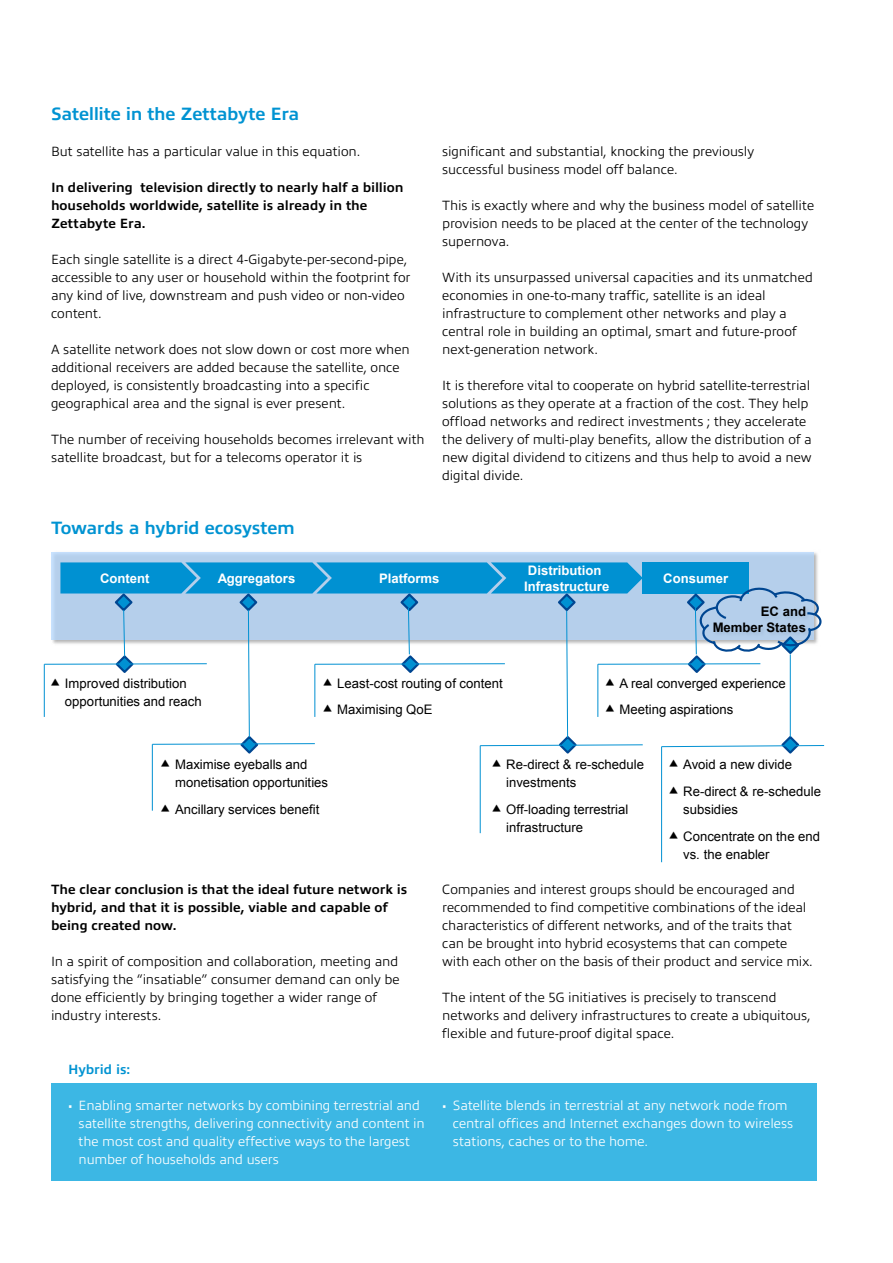
<style>
.page{position:relative;width:893px;height:1263px;background:#fff}
.page>*{position:absolute;margin:0;border:0;box-sizing:border-box;transform-origin:0 0}
.t1{font:19.65px "Arial";letter-spacing:-.005em;color:#000}
.t2{font:700 19.65px "Arial";color:#000}
.t3{font:700 18px "SES Allumi";letter-spacing:-.015em;color:#0093d2}
.t4{font:300 13.5px/18px "SES Allumi";letter-spacing:-.005em;color:#000}
.t5{font:300 13.5px/18px "SES Allumi";letter-spacing:-.005em;color:#fff}
.t6{font:700 13.5px/18px "SES Allumi";color:#000}
.t7{font:700 13.5px "SES Allumi";letter-spacing:-.005em;color:#0093d2}
.t8{font:13.05px/26.7px "Arial";color:#000}
.t9{font:700 13.05px/15.8px "Arial";color:#fff;text-align:center}
.t10{font:700 13.05px/15.8px "Arial";letter-spacing:.005em;color:#000;text-align:right}
.t11{font:10.95px "Arial";color:#000}
</style>
<div class="page">
<div style="left:51px;top:1083px;width:765px;height:97px;background:#3cb7e4"></div>
<div style="left:52px;top:552px;width:762px;height:87px;background:#b5cfeb"></div>
<hr style="left:152px;top:744px;width:1px;height:67px;background:#0090d2">
<hr style="left:480px;top:746px;width:1px;height:87px;background:#0090d2">
<hr style="left:661px;top:747px;width:1px;height:115px;background:#0090d2">
<svg style="left:43px;top:562px;width:782px;height:205px"></svg>
<h2 class="t3" style="left:51px;top:101px;width:250px">Satellite in the Zettabyte Era</h2>
<p class="t4" style="left:51px;top:141px;width:311px">But satellite has a particular value in this equation.</p>
<p class="t6" style="left:51px;top:177px;width:354px">In delivering television directly to nearly half a billion households worldwide, satellite is already in the<br>Zettabyte Era.</p>
<p class="t4" style="left:51px;top:249px;width:361px">Each single satellite is a direct 4-Gigabyte-per-second-pipe, accessible to any user or household within the footprint for any kind of live, downstream and push video or non-video content.</p>
<p class="t4" style="left:51px;top:339px;width:360px">A satellite network does not slow down or cost more when additional receivers are added because the satellite, once deployed, is consistently broadcasting into a specific geographical area and the signal is ever present.</p>
<p class="t4" style="left:51px;top:429px;width:375px">The number of receiving households becomes irrelevant with satellite broadcast, but for a telecoms operator it is</p>
<h1 class="t2" style="left:98px;top:429px;width:337px">An opportunity to transcend access</h1>
<p class="t4" style="left:442px;top:141px;width:313px">significant and substantial, knocking the previously successful business model off balance.</p>
<p class="t4" style="left:442px;top:195px;width:373px">This is exactly where and why the business model of satellite provision needs to be placed at the center of the technology supernova.</p>
<p class="t4" style="left:442px;top:267px;width:372px">With its unsurpassed universal capacities and its unmatched economies in one-to-many traffic, satellite is an ideal infrastructure to complement other networks and play a central role in building an optimal, smart and future-proof next-generation network.</p>
<p class="t4" style="left:442px;top:375px;width:371px">It is therefore vital to cooperate on hybrid satellite-terrestrial solutions as they operate at a fraction of the cost. They help offload networks and redirect investments ; they accelerate the delivery of multi-play benefits, allow the distribution of a new digital dividend to citizens and thus help to avoid a new digital divide.</p>
<h2 class="t3" style="left:51px;top:515px;width:245px">Towards a hybrid ecosystem</h2>
<p class="t9" style="left:100px;top:571px;width:51px">Content</p>
<p class="t9" style="left:524px;top:563px;width:87px">Distribution<br>Infrastructure</p>
<p class="t9" style="left:218px;top:571px;width:79px">Aggregators</p>
<p class="t9" style="left:379px;top:571px;width:62px">Platforms</p>
<p class="t9" style="left:663px;top:571px;width:66px">Consumer</p>
<p class="t10" style="left:713px;top:604px;width:95px">EC and<br>Member States</p>
<p class="t8" style="left:65px;top:674px;width:138px;line-height:17.9px">Improved distribution opportunities and reach</p>
<p class="t8" style="left:337px;top:670px;width:167px">Least-cost routing of content<br>Maximising QoE</p>
<p class="t8" style="left:619px;top:670px;width:168px">A real converged experience<br>Meeting aspirations</p>
<p class="t8" style="left:175px;top:756px;width:155px;line-height:17.9px">Maximise eyeballs and monetisation opportunities</p>
<p class="t8" style="left:175px;top:796px;width:146px">Ancillary services benefit</p>
<p class="t8" style="left:506px;top:756px;width:139px;line-height:17.9px">Re-direct &amp; re-schedule investments</p>
<p class="t8" style="left:506px;top:800px;width:124px;line-height:18px">Off-loading terrestrial infrastructure</p>
<p class="t8" style="left:683px;top:751px;width:139px">Avoid a new divide<br>Re-direct &amp; re-schedule</p>
<p class="t8" style="left:683px;top:796px;width:138px">subsidies<br>Concentrate on the end</p>
<p class="t8" style="left:683px;top:841px;width:88px">vs. the enabler</p>
<p class="t6" style="left:51px;top:879px;width:358px">The clear conclusion is that the ideal future network is hybrid, and that it is possible, viable and capable of being created now.</p>
<p class="t4" style="left:51px;top:951px;width:350px">In a spirit of composition and collaboration, meeting and satisfying the “insatiable” consumer demand can only be done efficiently by bringing together a wider range of industry interests.</p>
<p class="t4" style="left:442px;top:879px;width:372px">Companies and interest groups should be encouraged and recommended to find competitive combinations of the ideal characteristics of different networks, and of the traits that can be brought into hybrid ecosystems that can compete with each other on the basis of their product and service mix.</p>
<p class="t4" style="left:442px;top:987px;width:370px">The intent of the 5G initiatives is precisely to transcend networks and delivery infrastructures to create a ubiquitous, flexible and future-proof digital space.</p>
<h1 class="t1" style="left:186px;top:923px;width:505px">Hybrid ecosystems yield benefits to the whole value-chain</h1>
<p class="t11" style="left:763px;top:958px;width:14px">17</p>
<p class="t7" style="left:68px;top:1059px;width:64px">Hybrid is:</p>
<p class="t5" style="left:79px;top:1095px;width:348px;text-indent:-11px">• Enabling smarter networks by combining terrestrial and satellite strengths, delivering connectivity and content in the most cost and quality effective ways to the largest number of households and users</p>
<p class="t5" style="left:453px;top:1095px;width:342px;text-indent:-11px">• Satellite blends in terrestrial at any network node from central offices and Internet exchanges down to wireless stations, caches or to the home.</p>
</div>
